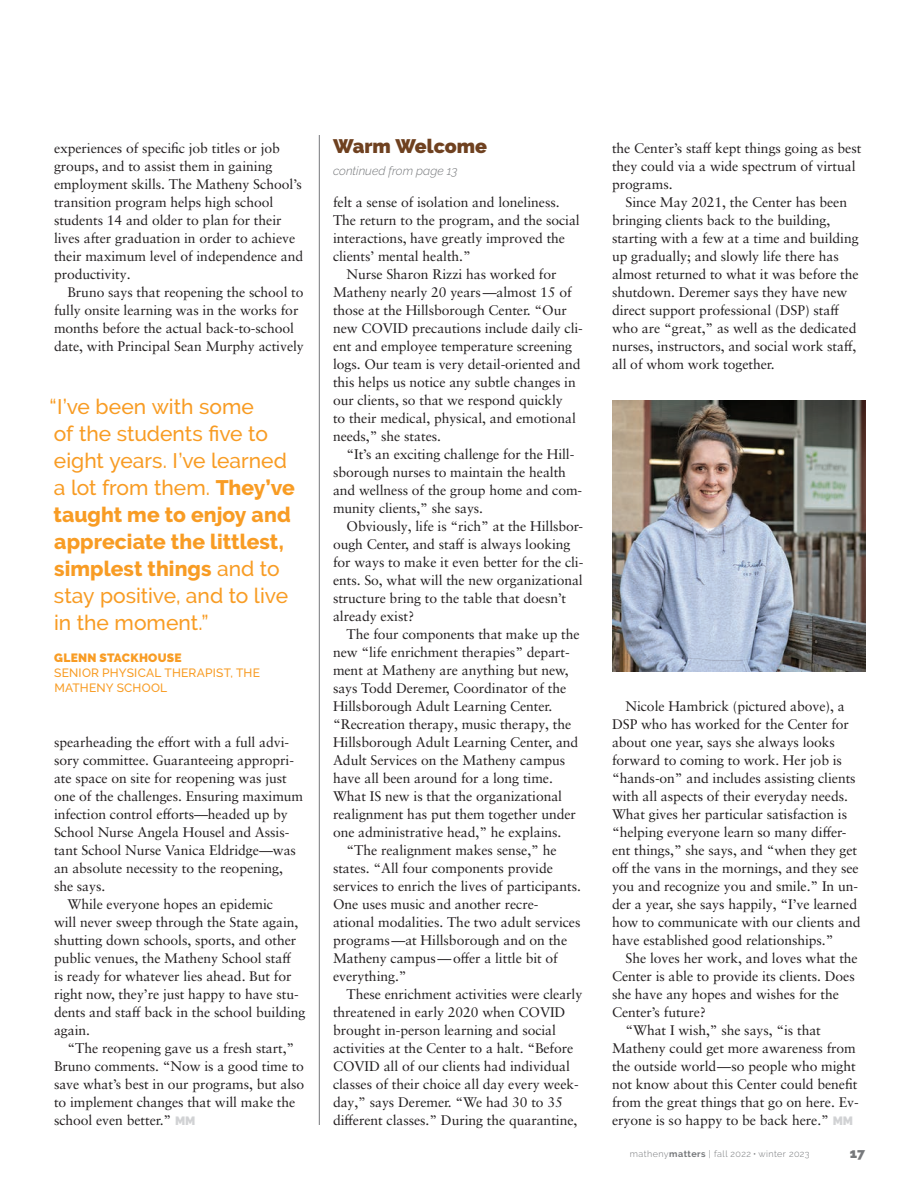
<style>
.page{position:relative;width:918px;height:1188px;background:#fff}
.page>*{position:absolute;margin:0;border:0;box-sizing:border-box;transform-origin:0 0}
.pull_quote{font:500 21px/27px "Raleway";color:#f89c24}
.subhead_2{font:900 19.5px "Raleway";letter-spacing:-.005em;color:#6f4120}
.body_text-serif{font:13.95px/18px "Sabon LT Pro";letter-spacing:-.005em;color:#231f20}
.t1{font:900 13.5px "Raleway";color:#76787b}
.pull_quote-attributi{font:500 12px/15px "Raleway";letter-spacing:.015em;color:#f89c24}
.t2{font:italic 300 12px "Raleway";color:#76787b}
.pull_quote-attributi-2{font:900 12px "Raleway";letter-spacing:.02em;color:#f89c24}
.t3{font:300 9px "Raleway";letter-spacing:.05em;color:#76787b}
.s1{font-weight:800}
.s2{font-family:"Raleway";font-weight:900;font-size:12px;color:#d1d2d4}
.s3{font-weight:700}
</style>
<div class="page">
<hr style="left:319px;top:135px;width:1px;height:990px;background:#76787b">
<img style="left:612px;top:400px;width:253px;height:271px">
<p class="body_text-serif" style="left:54px;top:139px;width:251px">experiences of specific job titles or job groups, and to assist them in gaining employment skills. The Matheny School’s transition program helps high school students 14 and older to plan for their lives after graduation in order to achieve their maximum level of independence and productivity.</p>
<p class="body_text-serif" style="left:54px;top:283px;width:251px;text-indent:14px">Bruno says that reopening the school to fully onsite learning was in the works for months before the actual back-to-school date, with Principal Sean Murphy actively</p>
<p class="pull_quote" style="left:50px;top:393px;width:247px">“I’ve been with some<br>of the students five to eight years. I’ve learned a lot from them. <span class="s1">They’ve taught me to enjoy and appreciate the littlest, simplest things</span> and to stay positive, and to live in the moment.”</p>
<p class="pull_quote-attributi-2" style="left:54px;top:651px;width:129px">GLENN STACKHOUSE</p>
<p class="pull_quote-attributi" style="left:54px;top:665px;width:207px">SENIOR PHYSICAL THERAPIST, THE<br>MATHENY SCHOOL</p>
<p class="body_text-serif" style="left:54px;top:733px;width:251px">spearheading the effort with a full advi&shy;sory committee. Guaranteeing appropri&shy;ate space on site for reopening was just one of the challenges. Ensuring maximum infection control efforts—headed up by School Nurse Angela Housel and Assis&shy;tant School Nurse Vanica Eldridge—was an absolute necessity to the reopening, she says.</p>
<p class="body_text-serif" style="left:54px;top:895px;width:253px;text-indent:14px">While everyone hopes an epidemic<br>will never sweep through the State again, shutting down schools, sports, and other public venues, the Matheny School staff<br>is ready for whatever lies ahead. But for right now, they’re just happy to have stu&shy;dents and staff back in the school building again.</p>
<p class="body_text-serif" style="left:54px;top:1039px;width:252px;text-indent:14px">“The reopening gave us a fresh start,” Bruno comments. “Now is a good time to save what’s best in our programs, but also to implement changes that will make the school even better.” <span class="s2">MM</span></p>
<p class="subhead_2" style="left:333px;top:135px;width:156px">Warm Welcome</p>
<p class="t2" style="left:333px;top:164px;width:126px">continued from page 13</p>
<p class="body_text-serif" style="left:333px;top:193px;width:248px">felt a sense of isolation and loneliness.<br>The return to the program, and the social interactions, have greatly improved the clients’ mental health.”</p>
<p class="body_text-serif" style="left:333px;top:265px;width:251px;text-indent:14px">Nurse Sharon Rizzi has worked for Matheny nearly 20 years—almost 15 of those at the Hillsborough Center. “Our new COVID precautions include daily cli&shy;ent and employee temperature screening logs. Our team is very detail-oriented and this helps us notice any subtle changes in our clients, so that we respond quickly<br>to their medical, physical, and emotional needs,” she states.</p>
<p class="body_text-serif" style="left:333px;top:445px;width:251px;text-indent:14px">“It’s an exciting challenge for the Hill&shy;sborough nurses to maintain the health and wellness of the group home and com&shy;munity clients,” she says.</p>
<p class="body_text-serif" style="left:333px;top:517px;width:252px;text-indent:14px">Obviously, life is “rich” at the Hillsbor&shy;ough Center, and staff is always looking for ways to make it even better for the cli&shy;ents. So, what will the new organizational structure bring to the table that doesn’t already exist?</p>
<p class="body_text-serif" style="left:333px;top:625px;width:248px;text-indent:14px">The four components that make up the new “life enrichment therapies” depart&shy;ment at Matheny are anything but new, says Todd Deremer, Coordinator of the Hillsborough Adult Learning Center. “Recreation therapy, music therapy, the Hillsborough Adult Learning Center, and Adult Services on the Matheny campus have all been around for a long time.<br>What IS new is that the organizational realignment has put them together under one administrative head,” he explains.</p>
<p class="body_text-serif" style="left:333px;top:841px;width:250px;text-indent:14px">“The realignment makes sense,” he states. “All four components provide services to enrich the lives of participants.<br>One uses music and another recre&shy;ational modalities. The two adult services programs—at Hillsborough and on the Matheny campus—offer a little bit of everything.”</p>
<p class="body_text-serif" style="left:333px;top:985px;width:251px;text-indent:14px">These enrichment activities were clearly threatened in early 2020 when COVID brought in-person learning and social activities at the Center to a halt. “Before COVID all of our clients had individual classes of their choice all day every week&shy;day,” says Deremer. “We had 30 to 35 different classes.” During the quarantine,</p>
<p class="body_text-serif" style="left:612px;top:139px;width:251px">the Center’s staff kept things going as best they could via a wide spectrum of virtual programs.</p>
<p class="body_text-serif" style="left:612px;top:193px;width:248px;text-indent:14px">Since May 2021, the Center has been bringing clients back to the building, starting with a few at a time and building up gradually; and slowly life there has almost returned to what it was before the shutdown. Deremer says they have new direct support professional (DSP) staff who are “great,” as well as the dedicated nurses, instructors, and social work staff, all of whom work together.</p>
<p class="body_text-serif" style="left:612px;top:697px;width:250px;text-indent:14px">Nicole Hambrick (pictured above), a DSP who has worked for the Center for about one year, says she always looks forward to coming to work. Her job is “hands-on” and includes assisting clients with all aspects of their everyday needs.<br>What gives her particular satisfaction is “helping everyone learn so many differ&shy;ent things,” she says, and “when they get off the vans in the mornings, and they see you and recognize you and smile.” In un&shy;der a year, she says happily, “I’ve learned how to communicate with our clients and have established good relationships.”</p>
<p class="body_text-serif" style="left:612px;top:949px;width:247px;text-indent:14px">She loves her work, and loves what the Center is able to provide its clients. Does she have any hopes and wishes for the Center’s future?</p>
<p class="body_text-serif" style="left:612px;top:1021px;width:248px;text-indent:14px">“What I wish,” she says, “is that Matheny could get more awareness from the outside world—so people who might not know about this Center could benefit from the great things that go on here. Ev&shy;eryone is so happy to be back here.” <span class="s2">MM</span></p>
<p class="t3" style="left:630px;top:1148px;width:181px">matheny<span class="s3">matters</span> | fall 2022 • winter 2023</p>
<p class="t1" style="left:850px;top:1146px;width:17px">17</p>
</div>
